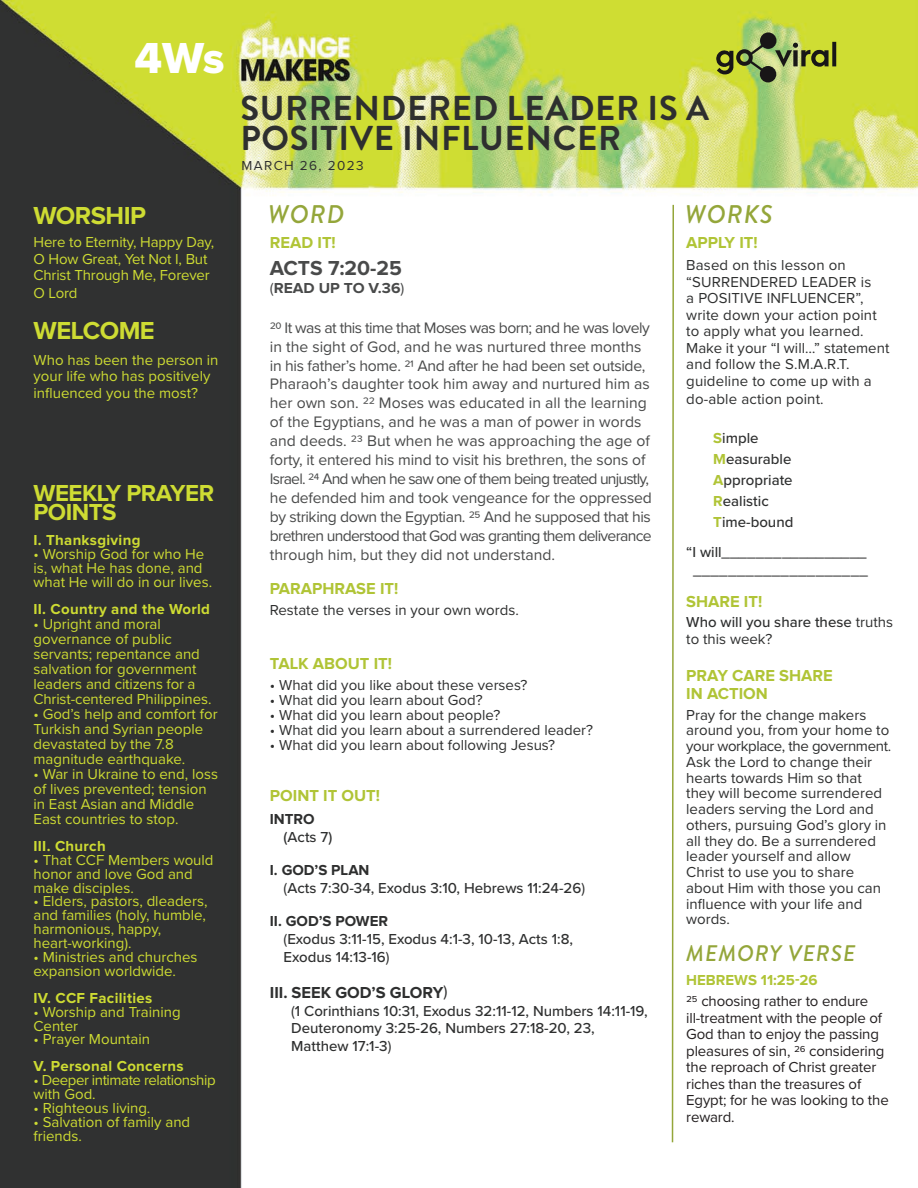
<style>
.page{position:relative;width:918px;height:1188px;background:#fff}
.page>*{position:absolute;margin:0;border:0;box-sizing:border-box;transform-origin:0 0}
.t1{font:45px "Proxima Nova Extrabld";color:#fff}
.t2{font:700 34.5px/30px "Brandon Grotesque";letter-spacing:.02em;color:#2e2f2f}
.t3{font:700 25.5px "Proxima Nova";letter-spacing:-.02em;color:#cedc33}
.t4{font:italic 500 25.5px "Brandon Grotesque";letter-spacing:.04em;color:#94a63a}
.t5{font:700 24px/19.8px "Proxima Nova";letter-spacing:-.02em;color:#cedc33}
.t6{font:italic 500 22.5px "Brandon Grotesque";letter-spacing:.04em;color:#94a63a}
.t7{font:700 21px "Proxima Nova";color:#494a4a}
.t8{font:700 16.5px/18px "Proxima Nova";color:#b0c436}
.t9{font:700 16.5px "Proxima Nova";color:#2e2f2f}
.t10{font:15.75px/18.9px "Proxima Nova";letter-spacing:-.01em;color:#494a4a}
.t11{font:15px/15px "Proxima Nova";color:#cedc33}
.t12{font:15px/15.8px "Proxima Nova";color:#2e2f2f}
.t13{font:500 15px/18px "Proxima Nova";color:#2e2f2f}
.t14{font:15px/16.5px "Proxima Nova";letter-spacing:-.01em;color:#231f20}
.t15{font:700 15px "Proxima Nova";letter-spacing:.02em;color:#cedc33}
.t16{font:15px/13.8px "Proxima Nova";letter-spacing:-.03em;color:#cedc33}
.t17{font:700 15px "Proxima Nova";color:#b0c436}
.t18{font:700 15px "Proxima Nova";color:#494a4a;scale:1.04 1}
.t19{font:700 15px "Proxima Nova";color:#2e2f2f}
.t20{font:13.5px "Proxima Nova";letter-spacing:.1em;color:#2e2f2f}
.s1{font-weight:400}
.s2{font-weight:700}
.s3{font-weight:700;color:#b0c436}
</style>
<div class="page">
<img style="left:0;top:0;width:918px;height:1188px">
<svg style="left:671px;top:203px;width:4px;height:941px"></svg>
<svg style="left:716px;top:32px;width:120px;height:50px;background:#9ba947"></svg>
<h1 class="t1" style="left:134px;top:32px;width:92px">4Ws</h1>
<h3 class="t3" style="left:33px;top:204px;width:114px">WORSHIP</h3>
<p class="t11" style="left:33px;top:234px;width:182px;line-height:16.5px">Here to Eternity, Happy Day,<br>O How Great, Yet Not I, But<br>Christ Through Me, Forever</p>
<p class="t11" style="left:33px;top:285px;width:46px">O Lord</p>
<h3 class="t3" style="left:33px;top:319px;width:123px">WELCOME</h3>
<p class="t11" style="left:33px;top:351px;width:186px;line-height:16.5px">Who has been the person in your life who has positively influenced you the most?</p>
<h3 class="t5" style="left:33px;top:484px;width:182px">WEEKLY PRAYER<br>POINTS</h3>
<p class="t15" style="left:33px;top:533px;width:108px">I. Thanksgiving</p>
<p class="t11" style="left:33px;top:547px;width:180px;line-height:13.8px">• Worship God for who He is, what He has done, and what He will do in our lives.</p>
<p class="t15" style="left:33px;top:602px;width:178px">II. Country and the World</p>
<p class="t11" style="left:33px;top:616px;width:180px">• Upright and moral governance of public servants; repentance and salvation for government leaders and citizens for a<br>Christ-centered Philippines.</p>
<p class="t11" style="left:33px;top:706px;width:186px">• God’s help and comfort for<br>Turkish and Syrian people devastated by the 7.8 magnitude earthquake.</p>
<p class="t11" style="left:33px;top:766px;width:186px">• War in Ukraine to end, loss of lives prevented; tension in East Asian and Middle<br>East countries to stop.</p>
<p class="t15" style="left:33px;top:839px;width:74px">III. Church</p>
<p class="t11" style="left:33px;top:852px;width:182px;line-height:13.8px">• That CCF Members would honor and love God and make disciples.</p>
<p class="t11" style="left:33px;top:894px;width:175px;line-height:13.8px">• Elders, pastors, dleaders, and families (holy, humble, harmonious, happy, heart-working).</p>
<p class="t11" style="left:33px;top:949px;width:166px;line-height:13.8px">• Ministries and churches expansion worldwide.</p>
<p class="t15" style="left:33px;top:991px;width:120px">IV. CCF Facilities</p>
<p class="t11" style="left:33px;top:1004px;width:149px;line-height:13.8px">• Worship and Training<br>Center</p>
<p class="t11" style="left:33px;top:1031px;width:118px">• Prayer Mountain</p>
<p class="t15" style="left:33px;top:1060px;width:152px">V. Personal Concerns</p>
<p class="t16" style="left:33px;top:1073px;width:184px">• Deeper intimate relationship with God.</p>
<p class="t11" style="left:33px;top:1100px;width:118px">• Righteous living.</p>
<p class="t11" style="left:33px;top:1114px;width:158px;line-height:13.8px">• Salvation of family and friends.</p>
<h2 class="t2" style="left:240px;top:94px;width:470px">SURRENDERED LEADER IS A<br>POSITIVE INFLUENCER</h2>
<p class="t20" style="left:242px;top:156px;width:123px">MARCH 26, 2023</p>
<h3 class="t4" style="left:268px;top:196px;width:78px">WORD</h3>
<p class="t8" style="left:270px;top:235px;width:67px">READ IT!</p>
<h3 class="t7" style="left:270px;top:258px;width:134px">ACTS 7:20-25</h3>
<p class="t18" style="left:270px;top:281px;width:131px"><span class="s1">(</span>READ UP TO V.36<span class="s1">)</span></p>
<p class="t10" style="left:270px;top:317px;width:384px">20 It was at this time that Moses was born; and he was lovely in the sight of God, and he was nurtured three months in his father’s home. 21 And after he had been set outside, Pharaoh’s daughter took him away and nurtured him as her own son. 22 Moses was educated in all the learning of the Egyptians, and he was a man of power in words and deeds. 23 But when he was approaching the age of forty, it entered his mind to visit his brethren, the sons of Israel. 24 And when he saw one of them being treated unjustly, he defended him and took vengeance for the oppressed by striking down the Egyptian. 25 And he supposed that his brethren understood that God was granting them deliverance through him, but they did not understand.</p>
<p class="t8" style="left:270px;top:581px;width:130px">PARAPHRASE IT!</p>
<p class="t12" style="left:270px;top:601px;width:250px">Restate the verses in your own words.</p>
<p class="t8" style="left:270px;top:656px;width:124px">TALK ABOUT IT!</p>
<p class="t12" style="left:270px;top:676px;width:259px">• What did you like about these verses?</p>
<p class="t12" style="left:270px;top:691px;width:214px">• What did you learn about God?</p>
<p class="t12" style="left:270px;top:706px;width:232px">• What did you learn about people?</p>
<p class="t12" style="left:270px;top:721px;width:325px">• What did you learn about a surrendered leader?</p>
<p class="t12" style="left:270px;top:736px;width:287px">• What did you learn about following Jesus?</p>
<p class="t8" style="left:270px;top:787px;width:112px">POINT IT OUT!</p>
<p class="t19" style="left:270px;top:812px;width:46px">INTRO</p>
<p class="t13" style="left:284px;top:828px;width:50px">(Acts 7)</p>
<p class="t13" style="left:284px;top:861px;width:303px;text-indent:-14px"><span class="s2">I. GOD’S PLAN<br></span><span class="s1">(</span>Acts 7:30-34, Exodus 3:10, Hebrews 11:24-26<span class="s1">)</span></p>
<p class="t13" style="left:284px;top:912px;width:291px;text-indent:-14px"><span class="s2">II. GOD’S POWER<br></span><span class="s1">(</span>Exodus 3:11-15, Exodus 4:1-3, 10-13, Acts 1:8,<br>Exodus 14:13-16<span class="s1">)</span></p>
<p class="t9" style="left:270px;top:985px;width:179px">III. SEEK GOD’S GLORY<span class="s1">)</span></p>
<p class="t13" style="left:291px;top:1002px;width:358px;line-height:16.5px"><span class="s1">(</span>1 Corinthians 10:31, Exodus 32:11-12, Numbers 14:11-19,<br>Deuteronomy 3:25-26, Numbers 27:18-20, 23,</p>
<p class="t13" style="left:291px;top:1036px;width:102px">Matthew 17:1-3<span class="s1">)</span></p>
<h3 class="t4" style="left:685px;top:196px;width:89px">WORKS</h3>
<p class="t8" style="left:686px;top:235px;width:73px">APPLY IT!</p>
<p class="t12" style="left:686px;top:256px;width:205px;line-height:16.5px">Based on this lesson on “SURRENDERED LEADER is<br>a POSITIVE INFLUENCER”, write down your action point to apply what you learned.<br>Make it your “I will…” statement and follow the S.M.A.R.T. guideline to come up with a</p>
<p class="t12" style="left:686px;top:390px;width:139px">do-able action point.</p>
<p class="t13" style="left:713px;top:427px;width:82px;line-height:21px"><span class="s3">S</span>imple<br><span class="s3">M</span>easurable<br><span class="s3">A</span>ppropriate<br><span class="s3">R</span>ealistic<br><span class="s3">T</span>ime-bound</p>
<p class="t13" style="left:686px;top:542px;width:183px;text-align:center">“I will_________________ ____________________</p>
<p class="t8" style="left:686px;top:593px;width:78px">SHARE IT!</p>
<p class="t13" style="left:686px;top:614px;width:208px;line-height:16.5px">Who will you share these <span class="s1">truths to this week?</span></p>
<p class="t8" style="left:686px;top:667px;width:148px">PRAY CARE SHARE<br>IN ACTION</p>
<p class="t12" style="left:686px;top:706px;width:206px">Pray for the change makers around you, from your home to your workplace, the government.<br>Ask the Lord to change their hearts towards Him so that they will become surrendered leaders serving the Lord and others, pursuing God’s glory in all they do. Be a surrendered leader yourself and allow<br>Christ to use you to share about Him with those you can influence with your life and words.</p>
<h3 class="t6" style="left:686px;top:938px;width:171px">MEMORY VERSE</h3>
<p class="t17" style="left:686px;top:973px;width:133px">HEBREWS 11:25-26</p>
<p class="t14" style="left:686px;top:993px;width:204px">25 choosing rather to endure ill-treatment with the people of<br>God than to enjoy the passing pleasures of sin, 26 considering the reproach of Christ greater riches than the treasures of<br>Egypt; for he was looking to the reward.</p>
</div>
